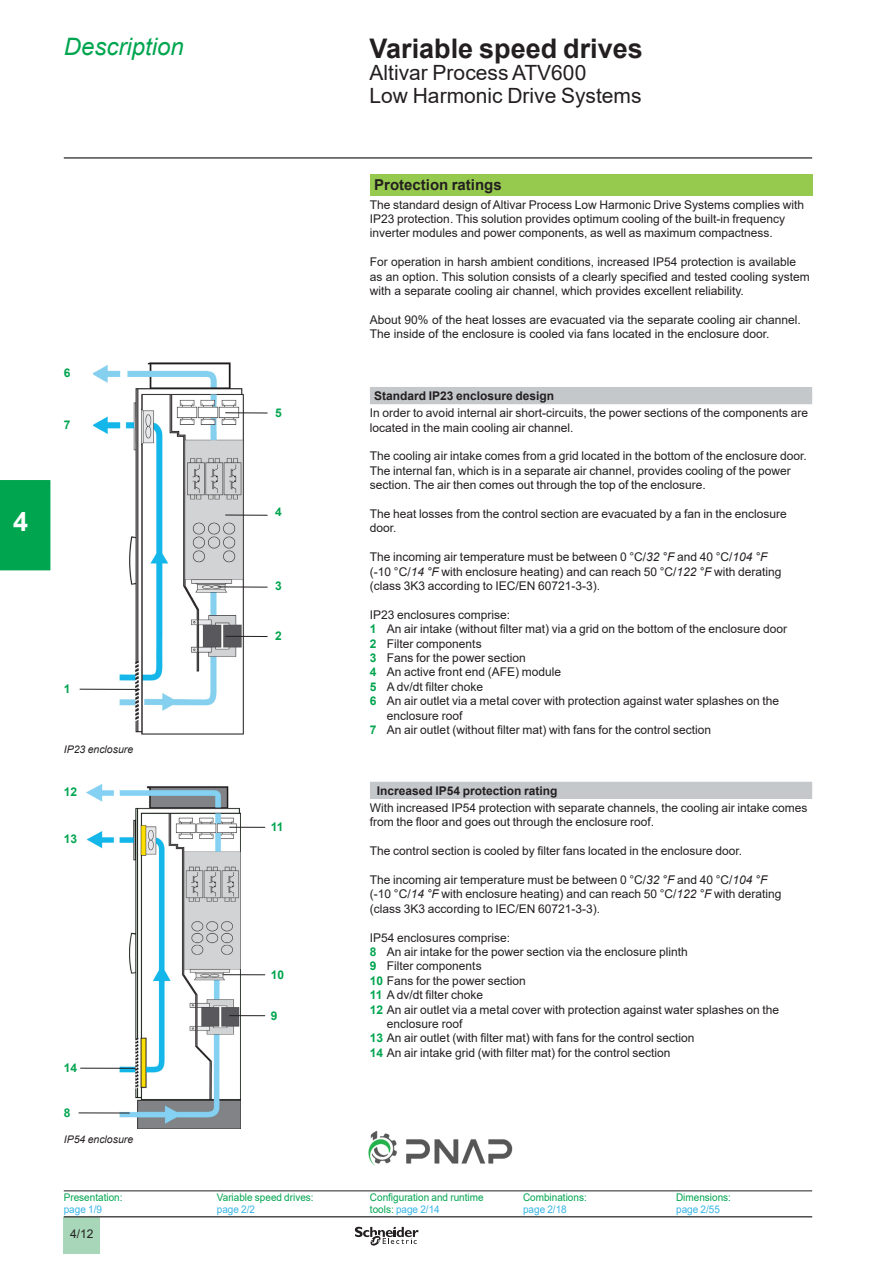
<style>
.page{position:relative;width:893px;height:1263px;background:#fff}
.page>*{position:absolute;margin:0;border:0;box-sizing:border-box;transform-origin:0 0}
._0_TitleLev1{font:700 27px "Arial";color:#231f20}
.t1{font:700 27px "Arial";color:#fff}
._0_Topic{font:italic 24px "Arial";color:#00a54f}
._0_TitleLev2{font:21px "Arial";color:#231f20}
._1_Section_3__10{font:700 15px "Arial";color:#231f20}
._1_Text__8{font:12px/14.4px "Arial";color:#231f20}
._1_Section_4__8{font:700 12px "Arial";color:#231f20}
._1_Text__8-2{font:700 12px "Arial";color:#00a54f}
._0_SeePage{font:10.5px/12px "Arial";color:#00a54f;scale:.95 1}
._0_SeePage-2{font:10.5px "Arial";color:#36b4e6;scale:.95 1}
._1_Legend___Nota__7{font:italic 10.5px "Arial";color:#231f20}
.s1{font-style:italic}
.s2{font-weight:700;color:#00a54f}
.s3{color:#36b4e6}
</style>
<div class="page">
<hr style="left:64px;top:157px;width:748px;height:2px;background:#231f20">
<div style="left:64px;top:1217px;width:36px;height:37px;background:#a7d7b8"></div>
<hr style="left:64px;top:1216px;width:748px;height:1px;background:#231f20">
<svg style="left:355px;top:1226px;width:64px;height:20px"></svg>
<div style="left:370px;top:174px;width:442px;height:22px;background:#96ca4e"></div>
<svg style="left:370px;top:387px;width:442px;height:412px"></svg>
<img style="left:94px;top:362px;width:174px;height:372px">
<hr style="left:225px;top:412px;width:43px;height:1px;background:#231f20">
<hr style="left:225px;top:515px;width:43px;height:1px;background:#231f20">
<hr style="left:218px;top:586px;width:50px;height:1px;background:#231f20">
<hr style="left:225px;top:636px;width:43px;height:1px;background:#231f20">
<hr style="left:80px;top:689px;width:60px;height:1px;background:#231f20">
<img style="left:86px;top:784px;width:154px;height:344px">
<hr style="left:79px;top:1112px;width:51px;height:1px;background:#231f20">
<hr style="left:80px;top:1068px;width:56px;height:1px;background:#231f20">
<hr style="left:229px;top:1015px;width:36px;height:1px;background:#231f20">
<hr style="left:223px;top:974px;width:42px;height:1px;background:#231f20">
<hr style="left:229px;top:827px;width:36px;height:1px;background:#231f20">
<hr style="left:64px;top:1190px;width:153px;height:1px;background:#231f20">
<hr style="left:217px;top:1190px;width:153px;height:1px;background:#231f20">
<hr style="left:370px;top:1190px;width:153px;height:1px;background:#231f20">
<hr style="left:523px;top:1190px;width:153px;height:1px;background:#231f20">
<hr style="left:676px;top:1190px;width:136px;height:1px;background:#231f20">
<div style="left:0;top:480px;width:50px;height:90px;background:#00a54f"></div>
<img style="left:368px;top:1130px;width:145px;height:36px">
<h1 class="t1" style="left:13px;top:503px;width:17px">4</h1>
<p class="_0_Topic" style="left:64px;top:31px;width:122px">Description</p>
<p class="_0_TitleLev1" style="left:370px;top:29px;width:275px">Variable speed drives</p>
<p class="_0_TitleLev2" style="left:370px;top:58px;width:218px">Altivar Process ATV600</p>
<p class="_0_TitleLev2" style="left:370px;top:81px;width:273px">Low Harmonic Drive Systems</p>
<p class="_1_Text__8-2" style="left:64px;top:364px;width:8px">6</p>
<p class="_1_Text__8-2" style="left:64px;top:416px;width:8px">7</p>
<p class="_1_Text__8-2" style="left:64px;top:681px;width:8px">1</p>
<p class="_1_Legend___Nota__7" style="left:64px;top:742px;width:71px">IP23 enclosure</p>
<p class="_1_Text__8-2" style="left:64px;top:783px;width:15px">12</p>
<p class="_1_Text__8-2" style="left:64px;top:830px;width:15px">13</p>
<p class="_1_Text__8-2" style="left:64px;top:1059px;width:15px">14</p>
<p class="_1_Text__8-2" style="left:64px;top:1104px;width:8px">8</p>
<p class="_1_Legend___Nota__7" style="left:64px;top:1132px;width:71px">IP54 enclosure</p>
<p class="_0_SeePage" style="left:64px;top:1191px;width:63px">Presentation:</p>
<p class="_0_SeePage-2" style="left:64px;top:1202px;width:42px">page 1/9</p>
<p class="_1_Text__8" style="left:70px;top:1226px;width:25px">4/12</p>
<p class="_1_Text__8-2" style="left:275px;top:404px;width:8px">5</p>
<p class="_1_Text__8-2" style="left:275px;top:504px;width:8px">4</p>
<p class="_1_Text__8-2" style="left:275px;top:577px;width:8px">3</p>
<p class="_1_Text__8-2" style="left:275px;top:627px;width:8px">2</p>
<p class="_1_Text__8-2" style="left:271px;top:818px;width:14px">11</p>
<p class="_1_Text__8-2" style="left:271px;top:966px;width:15px">10</p>
<p class="_1_Text__8-2" style="left:271px;top:1008px;width:8px">9</p>
<p class="_0_SeePage" style="left:217px;top:1191px;width:103px">Variable speed drives:</p>
<p class="_0_SeePage-2" style="left:217px;top:1202px;width:42px">page 2/2</p>
<p class="_1_Section_3__10" style="left:374px;top:174px;width:129px">Protection ratings</p>
<p class="_1_Text__8" style="left:370px;top:197px;width:436px">The standard design of Altivar Process Low Harmonic Drive Systems complies with<br>IP23 protection. This solution provides optimum cooling of the built-in frequency inverter modules and power components, as well as maximum compactness.</p>
<p class="_1_Text__8" style="left:370px;top:255px;width:441px">For operation in harsh ambient conditions, increased IP54 protection is available as an option. This solution consists of a clearly specified and tested cooling system with a separate cooling air channel, which provides excellent reliability.</p>
<p class="_1_Text__8" style="left:370px;top:312px;width:432px">About 90% of the heat losses are evacuated via the separate cooling air channel.<br>The inside of the enclosure is cooled via fans located in the enclosure door.</p>
<p class="_1_Section_4__8" style="left:374px;top:387px;width:182px">Standard IP23 enclosure design</p>
<p class="_1_Text__8" style="left:370px;top:406px;width:440px">In order to avoid internal air short-circuits, the power sections of the components are located in the main cooling air channel.</p>
<p class="_1_Text__8" style="left:370px;top:449px;width:438px">The cooling air intake comes from a grid located in the bottom of the enclosure door.<br>The internal fan, which is in a separate air channel, provides cooling of the power section. The air then comes out through the top of the enclosure.</p>
<p class="_1_Text__8" style="left:370px;top:506px;width:418px">The heat losses from the control section are evacuated by a fan in the enclosure door.</p>
<p class="_1_Text__8" style="left:370px;top:550px;width:413px">The incoming air temperature must be between 0 °C/<span class="s1">32 °F</span> and 40 °C/<span class="s1">104 °F </span>(-10 °C/<span class="s1">14 °F</span> with enclosure heating) and can reach 50 °C/<span class="s1">122 °F</span> with derating (class 3K3 according to IEC/EN 60721-3-3).</p>
<p class="_1_Text__8" style="left:370px;top:607px;width:142px">IP23 enclosures comprise:</p>
<p class="_1_Text__8" style="left:370px;top:622px;width:419px"><span class="s2">1</span> An air intake (without filter mat) via a grid on the bottom of the enclosure door</p>
<p class="_1_Text__8" style="left:370px;top:636px;width:113px"><span class="s2">2</span> Filter components</p>
<p class="_1_Text__8" style="left:370px;top:650px;width:157px"><span class="s2">3</span> Fans for the power section</p>
<p class="_1_Text__8" style="left:370px;top:665px;width:193px"><span class="s2">4</span> An active front end (AFE) module</p>
<p class="_1_Text__8" style="left:370px;top:679px;width:115px"><span class="s2">5</span> A dv/dt filter choke</p>
<p class="_1_Text__8" style="left:387px;top:694px;width:394px;text-indent:-17px"><span class="s2">6</span> An air outlet via a metal cover with protection against water splashes on the enclosure roof</p>
<p class="_1_Text__8" style="left:370px;top:722px;width:343px"><span class="s2">7</span> An air outlet (without filter mat) with fans for the control section</p>
<p class="_1_Section_4__8" style="left:377px;top:782px;width:182px">Increased IP54 protection rating</p>
<p class="_1_Text__8" style="left:370px;top:800px;width:439px">With increased IP54 protection with separate channels, the cooling air intake comes from the floor and goes out through the enclosure roof.</p>
<p class="_1_Text__8" style="left:370px;top:844px;width:374px">The control section is cooled by filter fans located in the enclosure door.</p>
<p class="_1_Text__8" style="left:370px;top:872px;width:413px">The incoming air temperature must be between 0 °C/<span class="s1">32 °F</span> and 40 °C/<span class="s1">104 °F </span>(-10 °C/<span class="s1">14 °F</span> with enclosure heating) and can reach 50 °C/<span class="s1">122 °F</span> with derating (class 3K3 according to IEC/EN 60721-3-3).</p>
<p class="_1_Text__8" style="left:370px;top:930px;width:142px">IP54 enclosures comprise:</p>
<p class="_1_Text__8" style="left:370px;top:944px;width:319px"><span class="s2">8</span> An air intake for the power section via the enclosure plinth</p>
<p class="_1_Text__8" style="left:370px;top:959px;width:113px"><span class="s2">9</span> Filter components</p>
<p class="_1_Text__8" style="left:370px;top:973px;width:157px"><span class="s2">10</span> Fans for the power section</p>
<p class="_1_Text__8" style="left:370px;top:988px;width:115px"><span class="s2">11</span> A dv/dt filter choke</p>
<p class="_1_Text__8" style="left:387px;top:1002px;width:394px;text-indent:-17px"><span class="s2">12</span> An air outlet via a metal cover with protection against water splashes on the enclosure roof</p>
<p class="_1_Text__8" style="left:370px;top:1031px;width:326px"><span class="s2">13</span> An air outlet (with filter mat) with fans for the control section</p>
<p class="_1_Text__8" style="left:370px;top:1045px;width:302px"><span class="s2">14</span> An air intake grid (with filter mat) for the control section</p>
<p class="_0_SeePage" style="left:370px;top:1191px;width:121px">Configuration and runtime tools: <span class="s3">page 2/14</span></p>
<p class="_0_SeePage" style="left:523px;top:1191px;width:69px">Combinations:</p>
<p class="_0_SeePage-2" style="left:523px;top:1202px;width:48px">page 2/18</p>
<p class="_0_SeePage" style="left:676px;top:1191px;width:59px">Dimensions:</p>
<p class="_0_SeePage-2" style="left:676px;top:1202px;width:48px">page 2/55</p>
</div>
